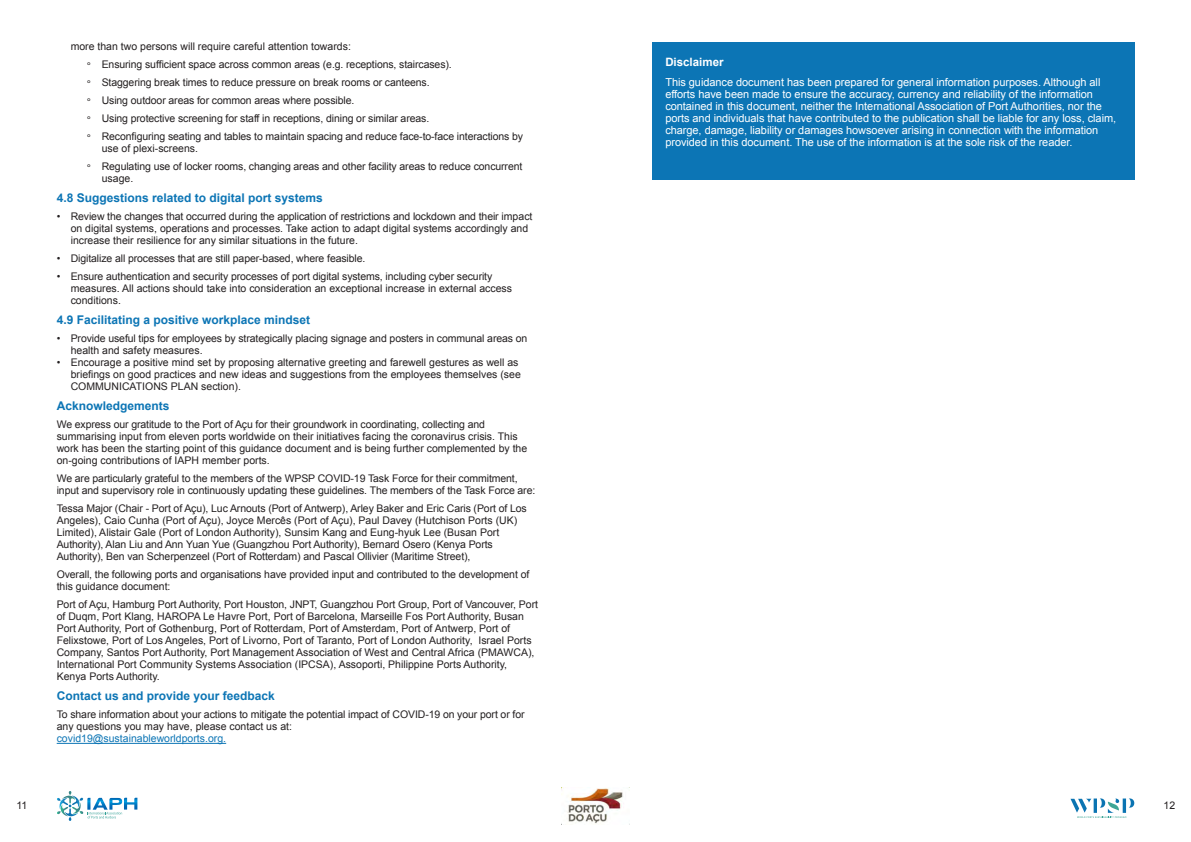
<style>
.page{position:relative;width:1191px;height:842px;background:#fff}
.page>*{position:absolute;margin:0;border:0;box-sizing:border-box;transform-origin:0 0}
.t1{font:700 12px "Arial";color:#0c75b5}
.t2{font:700 11.5px "Arial";color:#fff}
.t3{font:11px/12px "Arial";letter-spacing:-.005em;color:#fff}
.t4{font:10.5px/12px "Arial";letter-spacing:-.01em;color:#231f20}
.t5{font:10.5px "Arial";color:#0c75b5}
</style>
<div class="page">
<svg style="left:1070px;top:798px;width:64px;height:20px"></svg>
<svg style="left:57px;top:791px;width:80px;height:30px"></svg>
<img style="left:561px;top:787px;width:68px;height:38px">
<hr style="left:57px;top:743px;width:169px;height:1px;background:#0c75b5">
<div style="left:652px;top:43px;width:482px;height:137px;background:#0c75b5"></div>
<p class="t4" style="left:71px;top:41px;width:282px">more than two persons will require careful attention towards:</p>
<p class="t4" style="left:87px;top:59px;width:366px">° Ensuring sufficient space across common areas (e.g. receptions, staircases).</p>
<p class="t4" style="left:87px;top:77px;width:344px">° Staggering break times to reduce pressure on break rooms or canteens.</p>
<p class="t4" style="left:87px;top:95px;width:269px">° Using outdoor areas for common areas where possible.</p>
<p class="t4" style="left:87px;top:113px;width:344px">° Using protective screening for staff in receptions, dining or similar areas.</p>
<p class="t4" style="left:102px;top:131px;width:423px;text-indent:-15px">° Reconfiguring seating and tables to maintain spacing and reduce face-to-face interactions by use of plexi-screens.</p>
<p class="t4" style="left:102px;top:161px;width:422px;text-indent:-15px">° Regulating use of locker rooms, changing areas and other facility areas to reduce concurrent usage.</p>
<p class="t1" style="left:57px;top:190px;width:268px">4.8 Suggestions related to digital port systems</p>
<p class="t4" style="left:71px;top:211px;width:463px;text-indent:-14px">• Review the changes that occurred during the application of restrictions and lockdown and their impact on digital systems, operations and processes. Take action to adapt digital systems accordingly and increase their resilience for any similar situations in the future.</p>
<p class="t4" style="left:57px;top:253px;width:310px">• Digitalize all processes that are still paper-based, where feasible.</p>
<p class="t4" style="left:71px;top:271px;width:443px;text-indent:-14px">• Ensure authentication and security processes of port digital systems, including cyber security measures. All actions should take into consideration an exceptional increase in external access conditions.</p>
<p class="t1" style="left:57px;top:312px;width:255px">4.9 Facilitating a positive workplace mindset</p>
<p class="t4" style="left:71px;top:333px;width:458px;text-indent:-14px">• Provide useful tips for employees by strategically placing signage and posters in communal areas on health and safety measures.</p>
<p class="t4" style="left:71px;top:357px;width:451px;text-indent:-14px">• Encourage a positive mind set by proposing alternative greeting and farewell gestures as well as briefings on good practices and new ideas and suggestions from the employees themselves (see<br>COMMUNICATIONS PLAN section).</p>
<p class="t1" style="left:57px;top:398px;width:114px">Acknowledgements</p>
<p class="t4" style="left:57px;top:419px;width:472px">We express our gratitude to the Port of Açu for their groundwork in coordinating, collecting and summarising input from eleven ports worldwide on their initiatives facing the coronavirus crisis. This work has been the starting point of this guidance document and is being further complemented by the on-going contributions of IAPH member ports.</p>
<p class="t4" style="left:57px;top:473px;width:480px">We are particularly grateful to the members of the WPSP COVID-19 Task Force for their commitment, input and supervisory role in continuously updating these guidelines. The members of the Task Force are:</p>
<p class="t4" style="left:57px;top:503px;width:471px">Tessa Major (Chair - Port of Açu), Luc Arnouts (Port of Antwerp), Arley Baker and Eric Caris (Port of Los Angeles), Caio Cunha (Port of Açu), Joyce Mercês (Port of Açu), Paul Davey (Hutchison Ports (UK)<br>Limited), Alistair Gale (Port of London Authority), Sunsim Kang and Eung-hyuk Lee (Busan Port Authority), Alan Liu and Ann Yuan Yue (Guangzhou Port Authority), Bernard Osero (Kenya Ports Authority), Ben van Scherpenzeel (Port of Rotterdam) and Pascal Ollivier (Maritime Street),</p>
<p class="t4" style="left:57px;top:569px;width:474px">Overall, the following ports and organisations have provided input and contributed to the development of this guidance document:</p>
<p class="t4" style="left:57px;top:599px;width:483px">Port of Açu, Hamburg Port Authority, Port Houston, JNPT, Guangzhou Port Group, Port of Vancouver, Port of Duqm, Port Klang, HAROPA Le Havre Port, Port of Barcelona, Marseille Fos Port Authority, Busan Port Authority, Port of Gothenburg, Port of Rotterdam, Port of Amsterdam, Port of Antwerp, Port of Felixstowe, Port of Los Angeles, Port of Livorno, Port of Taranto, Port of London Authority, Israel Ports Company, Santos Port Authority, Port Management Association of West and Central Africa (PMAWCA), International Port Community Systems Association (IPCSA), Assoporti, Philippine Ports Authority, Kenya Ports Authority.</p>
<p class="t1" style="left:57px;top:688px;width:220px">Contact us and provide your feedback</p>
<p class="t4" style="left:57px;top:709px;width:469px">To share information about your actions to mitigate the potential impact of COVID-19 on your port or for any questions you may have, please contact us at:</p>
<p class="t5" style="left:57px;top:732px;width:171px">covid19@sustainableworldports.org.</p>
<p class="t2" style="left:665px;top:54px;width:60px">Disclaimer</p>
<p class="t3" style="left:665px;top:76px;width:452px">This guidance document has been prepared for general information purposes. Although all efforts have been made to ensure the accuracy, currency and reliability of the information contained in this document, neither the International Association of Port Authorities, nor the ports and individuals that have contributed to the publication shall be liable for any loss, claim, charge, damage, liability or damages howsoever arising in connection with the information provided in this document. The use of the information is at the sole risk of the reader.</p>
<p class="t4" style="left:17px;top:799px;width:12px">11</p>
<p class="t4" style="left:1163px;top:799px;width:13px">12</p>
</div>
